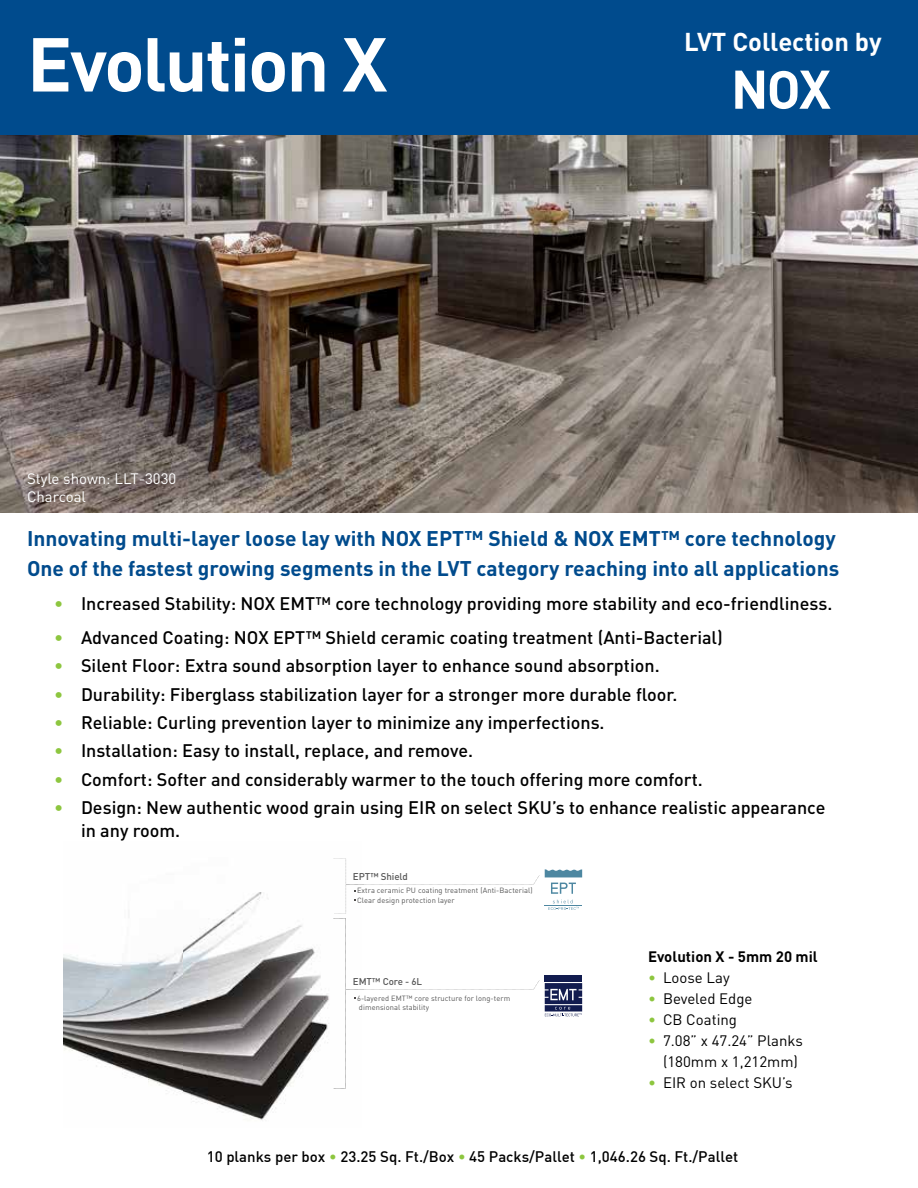
<style>
.page{position:relative;width:918px;height:1188px;background:#fff}
.page>*{position:absolute;margin:0;border:0;box-sizing:border-box;transform-origin:0 0}
.t1{font:700 75px "DIN Pro";letter-spacing:-.03em;color:#fff}
.t2{font:700 25.5px "DIN Pro";color:#fff}
.t3{font:700 21px/30px "DIN Pro";color:#004b8d}
.t4{font:500 18px/22.5px "DIN Pro";color:#000}
.t5{font:15px/21px "DIN Pro";color:#000}
.t6{font:500 15px "DIN";color:#000}
.t7{font:15px/18px "DIN Pro";color:#fff}
.t8{font:700 15px "DIN Pro";color:#000}
.t9{font:500 9.75px "DIN Pro";letter-spacing:-.01em;color:#575757}
.t10{font:7.5px/9.6px "DIN Pro";letter-spacing:.01em;color:#575757}
.s1{color:#8dc63f}
</style>
<div class="page">
<img style="left:64px;top:858px;width:282px;height:262px">
<div style="left:0;top:0;width:918px;height:135px;background:#004b8d"></div>
<svg style="left:334px;top:859px;width:205px;height:230px"></svg>
<div style="left:545px;top:976px;width:37px;height:6px;background:#121c4f"></div>
<svg style="left:545px;top:983px;width:37px;height:33px"></svg>
<svg style="left:551px;top:883px;width:25px;height:11px"></svg>
<svg style="left:548px;top:900px;width:31px;height:10px"></svg>
<svg style="left:545px;top:869px;width:37px;height:8px"></svg>
<hr style="left:545px;top:905px;width:37px;height:1px;background:#4d87a1">
<img style="left:0;top:135px;width:918px;height:378px">
<svg style="left:735px;top:71px;width:29px;height:38px"></svg>
<svg style="left:770px;top:71px;width:61px;height:38px"></svg>
<h1 class="t1" style="left:27px;top:2px;width:362px">Evolution X</h1>
<h2 class="t2" style="left:684px;top:20px;width:199px">LVT Collection by</h2>
<p class="t7" style="left:27px;top:469px;width:151px">Style shown: LLT-3030<br>Charcoal</p>
<p class="t3" style="left:27px;top:521px;width:814px">Innovating multi-layer loose lay with NOX EPT™ Shield &amp; NOX EMT™ core technology<br>One of the fastest growing segments in the LVT category reaching into all applications</p>
<p class="t4" style="left:54px;top:591px;width:780px"><span class="s1">•</span> Increased Stability: NOX EMT™ core technology providing more stability and eco-friendliness.</p>
<p class="t4" style="left:54px;top:625px;width:670px"><span class="s1">•</span> Advanced Coating: NOX EPT™ Shield ceramic coating treatment (Anti-Bacterial)</p>
<p class="t4" style="left:54px;top:654px;width:607px"><span class="s1">•</span> Silent Floor: Extra sound absorption layer to enhance sound absorption.</p>
<p class="t4" style="left:54px;top:682px;width:625px"><span class="s1">•</span> Durability: Fiberglass stabilization layer for a stronger more durable floor.</p>
<p class="t4" style="left:54px;top:711px;width:552px"><span class="s1">•</span> Reliable: Curling prevention layer to minimize any imperfections.</p>
<p class="t4" style="left:54px;top:739px;width:421px"><span class="s1">•</span> Installation: Easy to install, replace, and remove.</p>
<p class="t4" style="left:54px;top:768px;width:650px"><span class="s1">•</span> Comfort: Softer and considerably warmer to the touch offering more comfort.</p>
<p class="t4" style="left:81px;top:796px;width:746px;text-indent:-27px"><span class="s1">•</span> Design: New authentic wood grain using EIR on select SKU’s to enhance realistic appearance in any room.</p>
<p class="t9" style="left:353px;top:870px;width:56px">EPT™ Shield</p>
<p class="t10" style="left:357px;top:885px;width:177px">Extra ceramic PU coating treatment (Anti-Bacterial)<br>Clear design protection layer</p>
<p class="t9" style="left:353px;top:975px;width:71px">EMT™ Core - 6L</p>
<p class="t10" style="left:357px;top:993px;width:155px">6-layered EMT™ core structure for long-term dimensional stability</p>
<p class="t8" style="left:648px;top:944px;width:171px">Evolution X - 5mm 20 mil</p>
<p class="t5" style="left:648px;top:966px;width:83px"><span class="s1">•</span> Loose Lay</p>
<p class="t5" style="left:648px;top:987px;width:106px"><span class="s1">•</span> Beveled Edge</p>
<p class="t5" style="left:648px;top:1008px;width:91px"><span class="s1">•</span> CB Coating</p>
<p class="t5" style="left:663px;top:1029px;width:142px;text-indent:-15px"><span class="s1">•</span> 7.08” x 47.24” Planks (180mm x 1,212mm)</p>
<p class="t5" style="left:648px;top:1071px;width:146px"><span class="s1">•</span> EIR on select SKU’s</p>
<p class="t6" style="left:207px;top:1147px;width:533px">10 planks per box <span class="s1">•</span> 23.25 Sq. Ft./Box <span class="s1">•</span> 45 Packs/Pallet <span class="s1">•</span> 1,046.26 Sq. Ft./Pallet</p>
</div>
